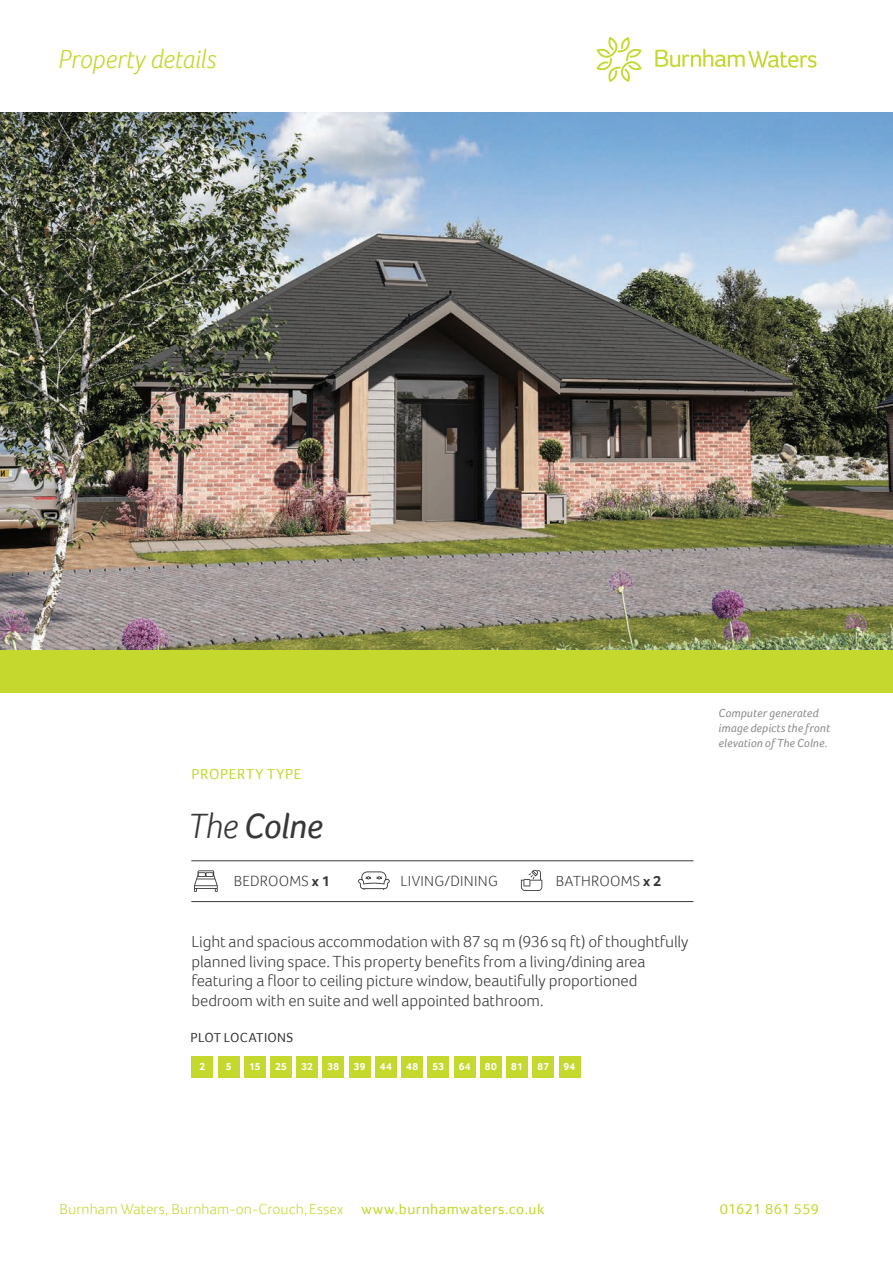
<style>
.page{position:relative;width:893px;height:1263px;background:#fff}
.page>*{position:absolute;margin:0;border:0;box-sizing:border-box;transform-origin:0 0}
.t1{font:italic 36px "Foco";letter-spacing:-.015em;color:#373837}
.t2{font:italic 300 27px "Foco";letter-spacing:-.005em;color:#c4d82d}
.t3{font:300 16.5px "Foco";letter-spacing:-.01em;color:#373837}
.t4{font:300 15px "Foco";letter-spacing:.01em;color:#c4d82d}
.t5{font:15px "Foco";letter-spacing:.03em;color:#c4d82d}
.t6{font:300 15px "Foco";letter-spacing:.02em;color:#373837}
.t7{font:15px "Foco";letter-spacing:.01em;color:#c4d82d}
.t8{font:13.5px "Foco";letter-spacing:.02em;color:#373837}
.t9{font:italic 12px/15px "Foco";letter-spacing:.005em;color:#8c8e91}
.t10{font:700 10.5px "Foco";letter-spacing:.025em;color:#fff}
.s1{font-weight:300}
.s2{font-weight:700}
</style>
<div class="page">
<div style="left:0;top:649px;width:893px;height:44px;background:#c4d82d"></div>
<svg style="left:596px;top:37px;width:46px;height:45px"></svg>
<svg style="left:655px;top:49px;width:161px;height:19px"></svg>
<img style="left:0;top:113px;width:893px;height:536px">
<svg style="left:358px;top:871px;width:32px;height:19px"></svg>
<svg style="left:194px;top:870px;width:24px;height:22px"></svg>
<svg style="left:521px;top:869px;width:21px;height:22px"></svg>
<hr style="left:191px;top:860px;width:502px;height:1px;background:#373837">
<hr style="left:191px;top:901px;width:502px;height:1px;background:#373837">
<div style="left:192px;top:1056px;width:21px;height:21px;background:#c4d82d"></div>
<div style="left:218px;top:1056px;width:21px;height:21px;background:#c4d82d"></div>
<div style="left:244px;top:1056px;width:21px;height:21px;background:#c4d82d"></div>
<div style="left:270px;top:1056px;width:22px;height:21px;background:#c4d82d"></div>
<div style="left:297px;top:1056px;width:21px;height:21px;background:#c4d82d"></div>
<div style="left:323px;top:1056px;width:21px;height:21px;background:#c4d82d"></div>
<div style="left:349px;top:1056px;width:21px;height:21px;background:#c4d82d"></div>
<div style="left:375px;top:1056px;width:22px;height:21px;background:#c4d82d"></div>
<div style="left:401px;top:1056px;width:22px;height:21px;background:#c4d82d"></div>
<div style="left:428px;top:1056px;width:21px;height:21px;background:#c4d82d"></div>
<div style="left:454px;top:1056px;width:21px;height:21px;background:#c4d82d"></div>
<div style="left:480px;top:1056px;width:21px;height:21px;background:#c4d82d"></div>
<div style="left:506px;top:1056px;width:22px;height:21px;background:#c4d82d"></div>
<div style="left:533px;top:1056px;width:21px;height:21px;background:#c4d82d"></div>
<div style="left:559px;top:1056px;width:21px;height:21px;background:#c4d82d"></div>
<p class="t2" style="left:58px;top:41px;width:160px">Property details</p>
<p class="t5" style="left:192px;top:765px;width:111px">PROPERTY TYPE</p>
<p class="t1" style="left:188px;top:802px;width:136px"><span class="s1">The</span> Colne</p>
<p class="t6" style="left:234px;top:871px;width:98px">BEDROOMS <span class="s2">x 1</span></p>
<p class="t6" style="left:401px;top:871px;width:99px">LIVING/DINING</p>
<p class="t6" style="left:556px;top:871px;width:107px">BATHROOMS <span class="s2">x 2</span></p>
<p class="t3" style="left:192px;top:930px;width:498px">Light and spacious accommodation with 87 sq m (936 sq ft) of thoughtfully</p>
<p class="t3" style="left:192px;top:950px;width:455px">planned living space. This property benefits from a living/dining area</p>
<p class="t3" style="left:192px;top:969px;width:447px">featuring a floor to ceiling picture window, beautifully proportioned</p>
<p class="t3" style="left:192px;top:989px;width:353px">bedroom with en suite and well appointed bathroom.</p>
<p class="t8" style="left:190px;top:1030px;width:104px">PLOT LOCATIONS</p>
<p class="t10" style="left:199px;top:1060px;width:7px">2</p>
<p class="t10" style="left:226px;top:1060px;width:7px">5</p>
<p class="t10" style="left:249px;top:1060px;width:13px">15</p>
<p class="t10" style="left:275px;top:1060px;width:13px">25</p>
<p class="t10" style="left:301px;top:1060px;width:13px">32</p>
<p class="t10" style="left:328px;top:1060px;width:13px">38</p>
<p class="t10" style="left:354px;top:1060px;width:13px">39</p>
<p class="t10" style="left:380px;top:1060px;width:13px">44</p>
<p class="t10" style="left:406px;top:1060px;width:14px">48</p>
<p class="t10" style="left:432px;top:1060px;width:13px">53</p>
<p class="t10" style="left:459px;top:1060px;width:13px">64</p>
<p class="t10" style="left:485px;top:1060px;width:13px">80</p>
<p class="t10" style="left:511px;top:1060px;width:13px">81</p>
<p class="t10" style="left:537px;top:1060px;width:13px">87</p>
<p class="t10" style="left:564px;top:1060px;width:13px">94</p>
<p class="t9" style="left:719px;top:705px;width:113px">Computer generated image depicts the front elevation of The Colne.</p>
<p class="t4" style="left:60px;top:1199px;width:285px">Burnham Waters, Burnham-on-Crouch, Essex</p>
<p class="t5" style="left:361px;top:1200px;width:185px">www.burnhamwaters.co.uk</p>
<p class="t7" style="left:720px;top:1200px;width:101px">01621 861 559</p>
</div>
